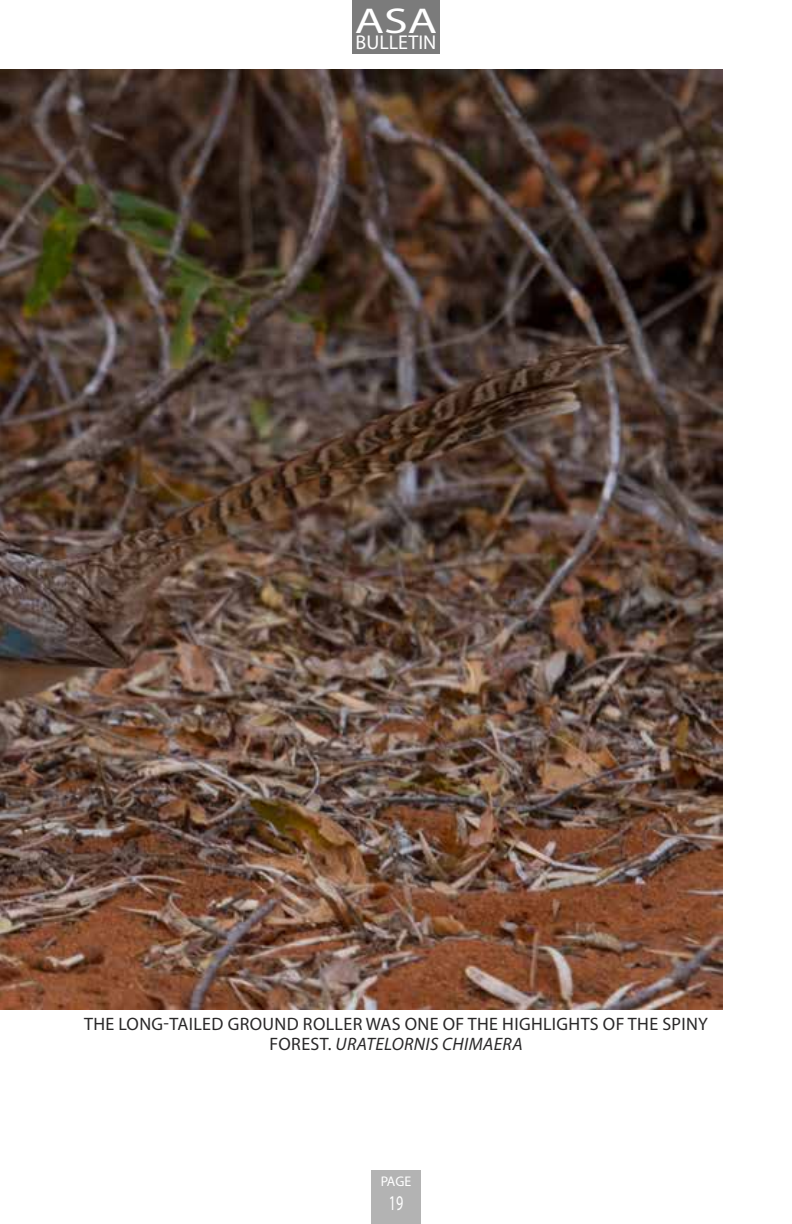
<style>
.page{position:relative;width:792px;height:1224px;background:#fff}
.page>*{position:absolute;margin:0;border:0;box-sizing:border-box;transform-origin:0 0}
.t1{font:36px "Myriad Pro";color:#fff;scale:1.33 1}
.t2{font:21px "Myriad Pro";color:#fff;scale:.67 1}
.t3{font:20px "Myriad Pro";color:#fff}
.t4{font:18px/20px "Myriad Pro";letter-spacing:.02em;color:#292829;text-align:center}
.t5{font:14px "Myriad Pro";color:#fff}
.s1{font-style:italic}
</style>
<div class="page">
<div style="left:352px;top:0;width:88px;height:53px;background:#7b7b7b"></div>
<div style="left:371px;top:1170px;width:50px;height:54px;background:#b3b3b3"></div>
<img style="left:0;top:70px;width:722px;height:939px">
<h1 class="t1" style="left:355px;top:-1px;width:63px">ASA</h1>
<p class="t3" style="left:356px;top:30px;width:82px">BULLETIN</p>
<p class="t4" style="left:84px;top:1014px;width:626px">THE LONG-TAILED GROUND ROLLER WAS ONE OF THE HIGHLIGHTS OF THE SPINY<br>FOREST. <span class="s1">URATELORNIS CHIMAERA</span></p>
<p class="t5" style="left:381px;top:1172px;width:32px">PAGE</p>
<p class="t2" style="left:389px;top:1190px;width:23px">19</p>
</div>
